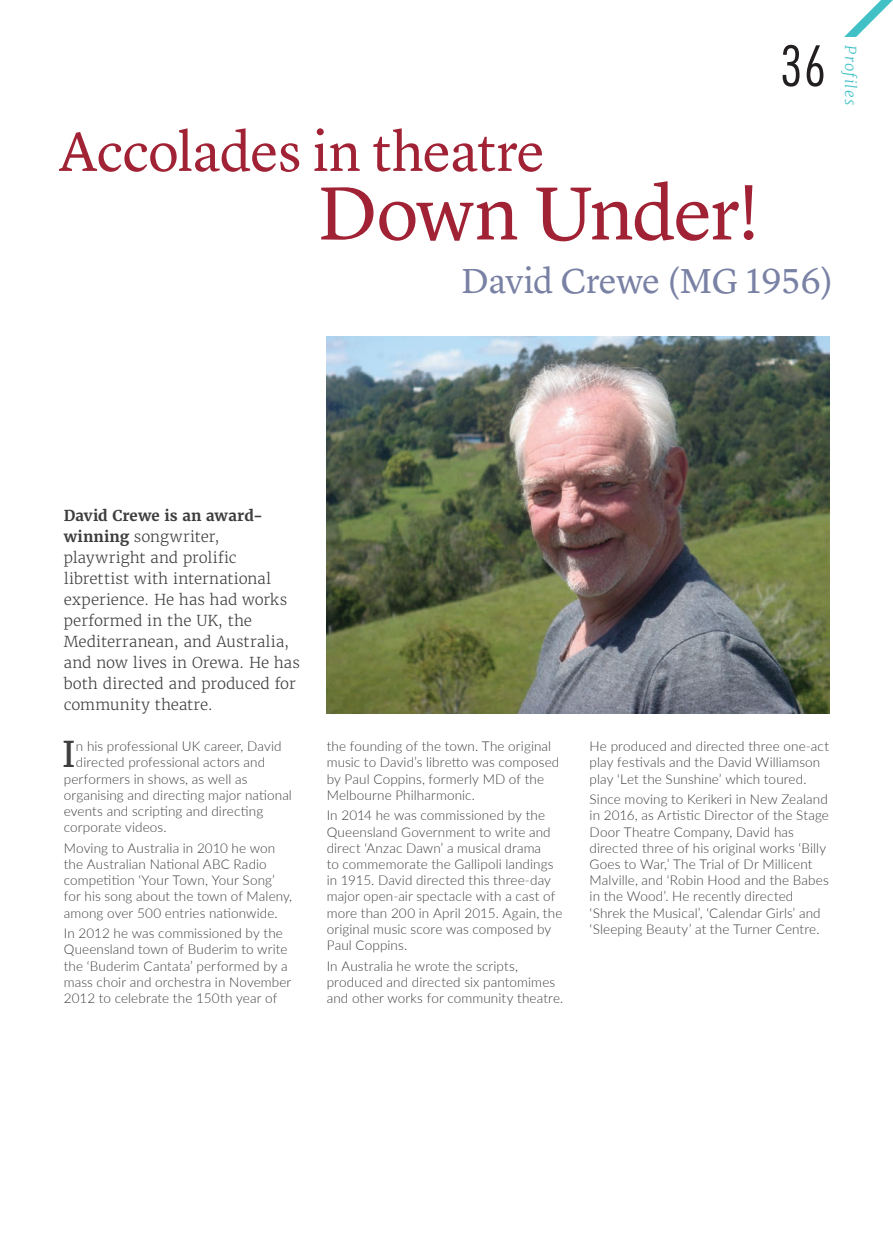
<style>
.page{position:relative;width:893px;height:1234px;background:#fff}
.page>*{position:absolute;margin:0;border:0;box-sizing:border-box;transform-origin:0 0}
.Bold_Italics{font:78px "Lyon Text";letter-spacing:-.03em;color:#a02234}
.Bold_Italics-2{font:57px "Lyon Text";letter-spacing:-.02em;color:#a02234}
.t1{font:300 condensed 54px "Futura Std";color:#231f20}
.Bold_Italics-3{font:36px "Lyon Text";letter-spacing:-.015em;color:#7981a4}
.Body_Copy__Without_I{font:35.25px "Merriweather";color:#3e3e3f}
.Intro_with_drop_cap{font:300 15px/21px "Merriweather";color:#3e3e3f}
.t2{font:italic 300 15px "Merriweather";letter-spacing:.075em;color:#41c1c6}
.Body_Copy__Without_I-2{font:300 13.5px/16.2px "Lato";letter-spacing:.01em;color:#3e3e3f}
.s1{font-weight:700}
</style>
<div class="page">
<svg style="left:844px;top:0;width:49px;height:37px"></svg>
<img style="left:327px;top:336px;width:502px;height:377px">
<p class="Bold_Italics-2" style="left:59px;top:108px;width:488px">Accolades in theatre</p>
<h3 class="t1" style="left:780px;top:34px;width:48px">36</h3>
<p class="t2" style="left:860px;top:45px;width:61px;rotate:90deg">Profiles</p>
<p class="Bold_Italics" style="left:317px;top:154px;width:444px">Down Under!</p>
<p class="Bold_Italics-3" style="left:461px;top:253px;width:374px">David Crewe (MG 1956)</p>
<p class="Intro_with_drop_cap" style="left:64px;top:505px;width:238px"><span class="s1">David Crewe is an award&shy;winning</span> songwriter, playwright and prolific librettist with international experience. He has had works performed in the UK, the<br>Mediterranean, and Australia, and now lives in Orewa. He has both directed and produced for community theatre.</p>
<p class="Body_Copy__Without_I" style="left:62px;top:732px;width:16px">I</p>
<p class="Body_Copy__Without_I-2" style="left:76px;top:737px;width:207px">n his professional UK career, David</p>
<p class="Body_Copy__Without_I-2" style="left:76px;top:753px;width:191px">directed professional actors and</p>
<p class="Body_Copy__Without_I-2" style="left:64px;top:770px;width:185px">performers in shows, as well as</p>
<p class="Body_Copy__Without_I-2" style="left:64px;top:786px;width:230px">organising and directing major national</p>
<p class="Body_Copy__Without_I-2" style="left:64px;top:802px;width:201px">events and scripting and directing</p>
<p class="Body_Copy__Without_I-2" style="left:64px;top:818px;width:104px">corporate videos.</p>
<p class="Body_Copy__Without_I-2" style="left:64px;top:839px;width:230px">Moving to Australia in 2010 he won the Australian National ABC Radio competition ‘Your Town, Your Song’ for his song about the town of Maleny, among over 500 entries nationwide.</p>
<p class="Body_Copy__Without_I-2" style="left:64px;top:924px;width:229px">In 2012 he was commissioned by the Queensland town of Buderim to write the ‘Buderim Cantata’ performed by a mass choir and orchestra in November 2012 to celebrate the 150th year of</p>
<p class="Body_Copy__Without_I-2" style="left:327px;top:737px;width:234px">the founding of the town. The original music to David’s libretto was composed by Paul Coppins, formerly MD of the Melbourne Philharmonic.</p>
<p class="Body_Copy__Without_I-2" style="left:327px;top:806px;width:237px">In 2014 he was commissioned by the Queensland Government to write and direct ‘Anzac Dawn’ a musical drama<br>to commemorate the Gallipoli landings in 1915. David directed this three-day major open-air spectacle with a cast of more than 200 in April 2015. Again, the original music score was composed by Paul Coppins.</p>
<p class="Body_Copy__Without_I-2" style="left:327px;top:956px;width:238px">In Australia he wrote the scripts, produced and directed six pantomimes and other works for community theatre.</p>
<p class="Body_Copy__Without_I-2" style="left:590px;top:737px;width:241px">He produced and directed three one-act play festivals and the David Williamson play ‘Let the Sunshine’ which toured.</p>
<p class="Body_Copy__Without_I-2" style="left:590px;top:790px;width:241px">Since moving to Kerikeri in New Zealand in 2016, as Artistic Director of the Stage Door Theatre Company, David has directed three of his original works ‘Billy Goes to War,’ The Trial of Dr Millicent Malville, and ‘Robin Hood and the Babes in the Wood’. He recently directed ‘Shrek the Musical’, ‘Calendar Girls’ and ‘Sleeping Beauty’ at the Turner Centre.</p>
</div>
